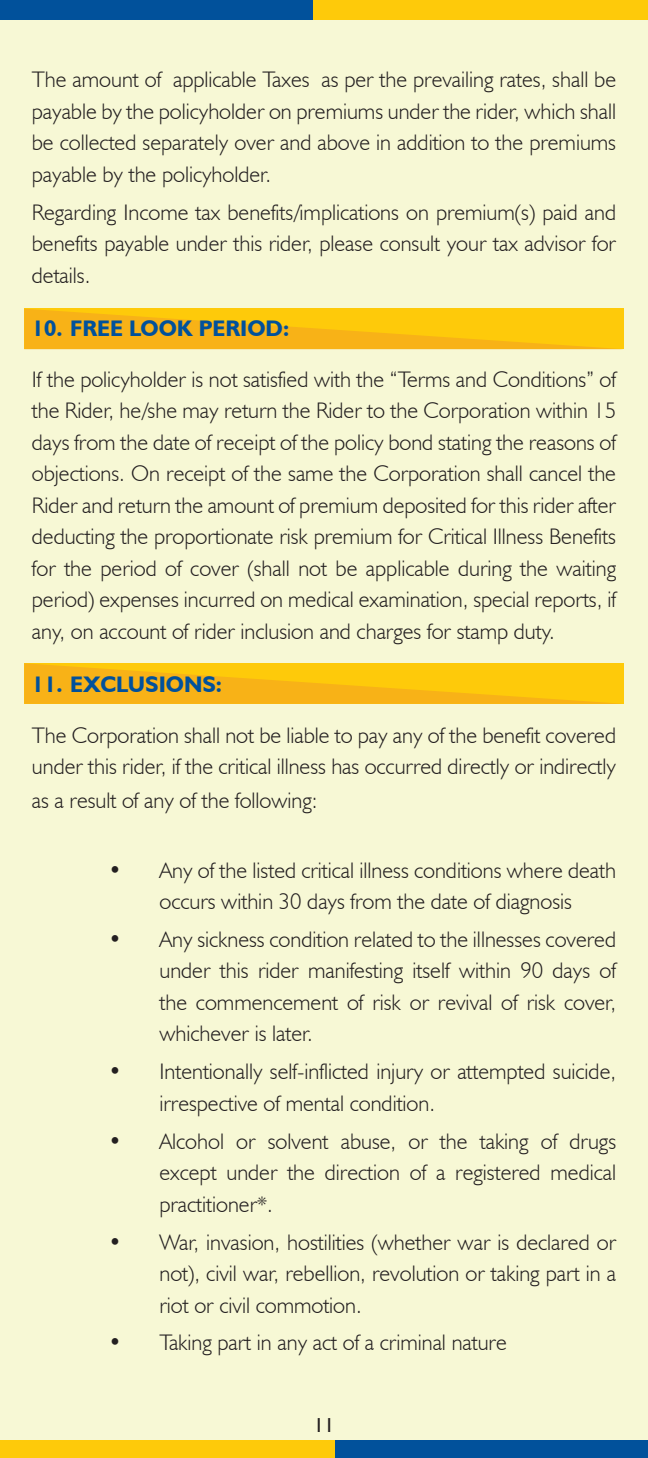
<style>
.page{position:relative;width:648px;height:1458px;background:#f7f8d5}
.page>*{position:absolute;margin:0;border:0;box-sizing:border-box;transform-origin:0 0}
.t1{font:300 22.5px/31.5px "Humanist 521 BT";color:#231f20;text-align:justify}
.t2{font:700 22.5px "Humanist 521 BT";color:#01519b}
.t3{font:20.25px "Humanist 521 BT";color:#231f20}
</style>
<div class="page">
<div style="left:0;top:0;width:314px;height:20px;background:#01519b"></div>
<div style="left:314px;top:0;width:334px;height:20px;background:#feca0a"></div>
<div style="left:334px;top:1440px;width:314px;height:18px;background:#01519b"></div>
<div style="left:0;top:1440px;width:334px;height:18px;background:#feca0a"></div>
<svg style="left:24px;top:663px;width:600px;height:41px;background:#fbbe10"></svg>
<svg style="left:24px;top:309px;width:600px;height:40px;background:#fabd10"></svg>
<p class="t1" style="left:32px;top:63px;width:586px">The amount of applicable Taxes as per the prevailing rates, shall be payable by the policyholder on premiums under the rider, which shall be collected separately over and above in addition to the premiums payable by the policyholder.</p>
<p class="t1" style="left:32px;top:196px;width:586px">Regarding Income tax benefits/implications on premium(s) paid and benefits payable under this rider, please consult your tax advisor for details.</p>
<p class="t2" style="left:32px;top:314px;width:259px">10. FREE LOOK PERIOD:</p>
<p class="t1" style="left:32px;top:363px;width:586px">If the policyholder is not satisfied with the “Terms and Conditions” of the Rider, he/she may return the Rider to the Corporation within 15 days from the date of receipt of the policy bond stating the reasons of objections. On receipt of the same the Corporation shall cancel the Rider and return the amount of premium deposited for this rider after deducting the proportionate risk premium for Critical Illness Benefits for the period of cover (shall not be applicable during the waiting period) expenses incurred on medical examination, special reports, if any, on account of rider inclusion and charges for stamp duty.</p>
<p class="t2" style="left:32px;top:670px;width:192px">11. EXCLUSIONS:</p>
<p class="t1" style="left:32px;top:719px;width:586px">The Corporation shall not be liable to pay any of the benefit covered under this rider, if the critical illness has occurred directly or indirectly</p>
<p class="t1" style="left:32px;top:784px;width:287px">as a result of any of the following:</p>
<p class="t1" style="left:108px;top:854px;width:509px;text-align:center">• Any of the listed critical illness conditions where death occurs within 30 days from the date of diagnosis</p>
<p class="t1" style="left:159px;top:923px;width:458px;text-indent:-51px">• Any sickness condition related to the illnesses covered under this rider manifesting itself within 90 days of the commencement of risk or revival of risk cover, whichever is later.</p>
<p class="t1" style="left:159px;top:1055px;width:458px;text-indent:-51px">• Intentionally self-inflicted injury or attempted suicide, irrespective of mental condition.</p>
<p class="t1" style="left:159px;top:1125px;width:458px;text-indent:-51px">• Alcohol or solvent abuse, or the taking of drugs except under the direction of a registered medical practitioner*.</p>
<p class="t1" style="left:159px;top:1226px;width:458px;text-indent:-51px">• War, invasion, hostilities (whether war is declared or not), civil war, rebellion, revolution or taking part in a riot or civil commotion.</p>
<p class="t1" style="left:108px;top:1327px;width:400px">• Taking part in any act of a criminal nature</p>
<p class="t3" style="left:314px;top:1413px;width:22px">11</p>
</div>
